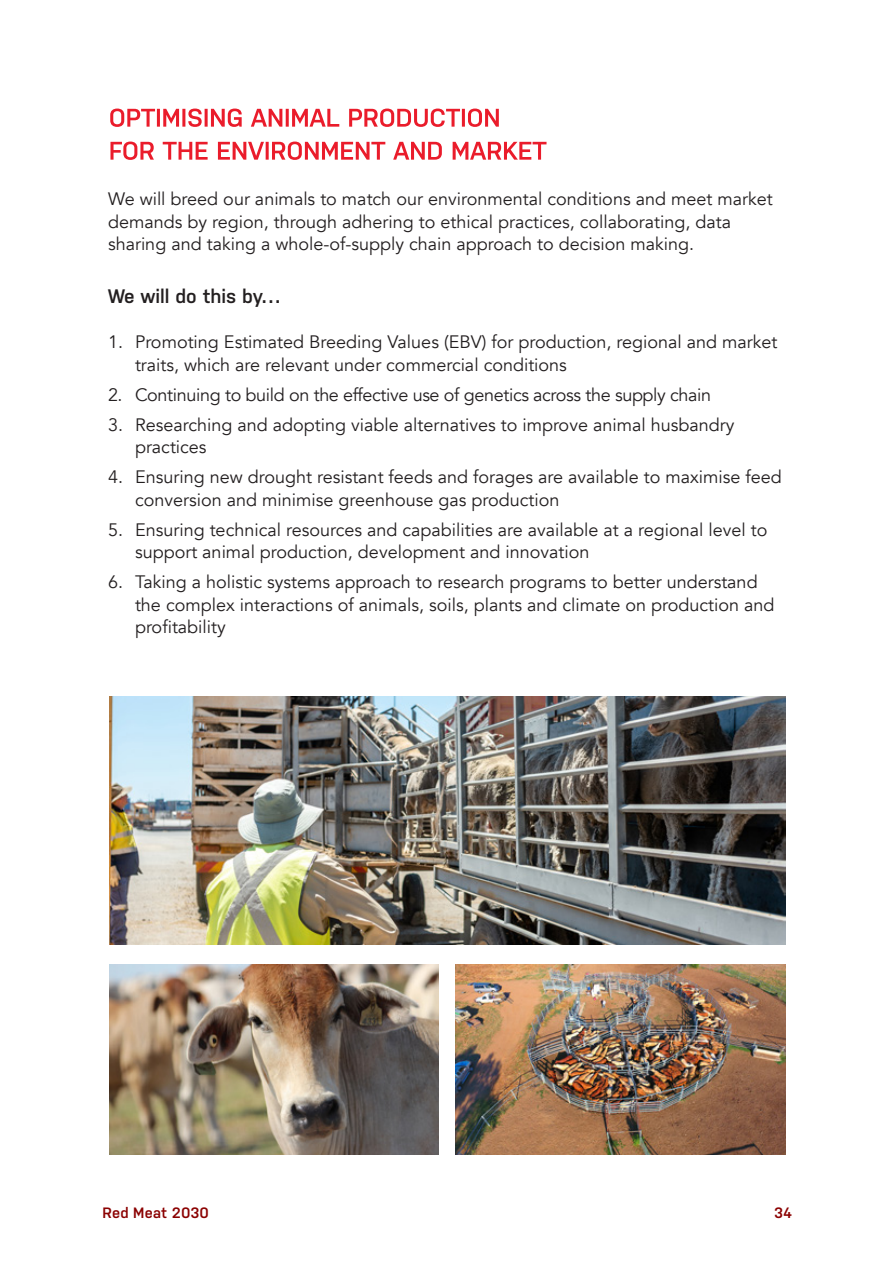
<style>
.page{position:relative;width:893px;height:1263px;background:#fff}
.page>*{position:absolute;margin:0;border:0;box-sizing:border-box;transform-origin:0 0}
.t1{font:600 19.5px "Nudista";color:#231f20}
.t2{font:18px/22.5px "Avenir";color:#231f20}
.t3{font:18px "Avenir";letter-spacing:-.02em;color:#231f20}
.t4{font:600 15px "Nudista";letter-spacing:.01em;color:#8b0202}
</style>
<div class="page">
<svg style="left:110px;top:142px;width:436px;height:18px"></svg>
<svg style="left:110px;top:109px;width:389px;height:18px"></svg>
<img style="left:110px;top:696px;width:675px;height:248px">
<img style="left:110px;top:964px;width:328px;height:191px">
<img style="left:455px;top:964px;width:331px;height:191px">
<p class="t2" style="left:108px;top:188px;width:666px">We will breed our animals to match our environmental conditions and meet market demands by region, through adhering to ethical practices, collaborating, data sharing and taking a whole-of-supply chain approach to decision making.</p>
<p class="t1" style="left:108px;top:285px;width:174px">We will do this by…</p>
<p class="t2" style="left:135px;top:331px;width:644px;text-indent:-27px">1. Promoting Estimated Breeding Values (EBV) for production, regional and market traits, which are relevant under commercial conditions</p>
<p class="t3" style="left:108px;top:384px;width:605px">2. Continuing to build on the effective use of genetics across the supply chain</p>
<p class="t2" style="left:135px;top:413px;width:601px;text-indent:-27px">3. Researching and adopting viable alternatives to improve animal husbandry practices</p>
<p class="t2" style="left:135px;top:466px;width:648px;text-indent:-27px">4. Ensuring new drought resistant feeds and forages are available to maximise feed conversion and minimise greenhouse gas production</p>
<p class="t2" style="left:135px;top:518px;width:634px;text-indent:-27px">5. Ensuring technical resources and capabilities are available at a regional level to support animal production, development and innovation</p>
<p class="t2" style="left:135px;top:571px;width:641px;text-indent:-27px">6. Taking a holistic systems approach to research programs to better understand the complex interactions of animals, soils, plants and climate on production and profitability</p>
<p class="t4" style="left:103px;top:1204px;width:108px">Red Meat 2030</p>
<p class="t4" style="left:774px;top:1204px;width:19px">34</p>
</div>
